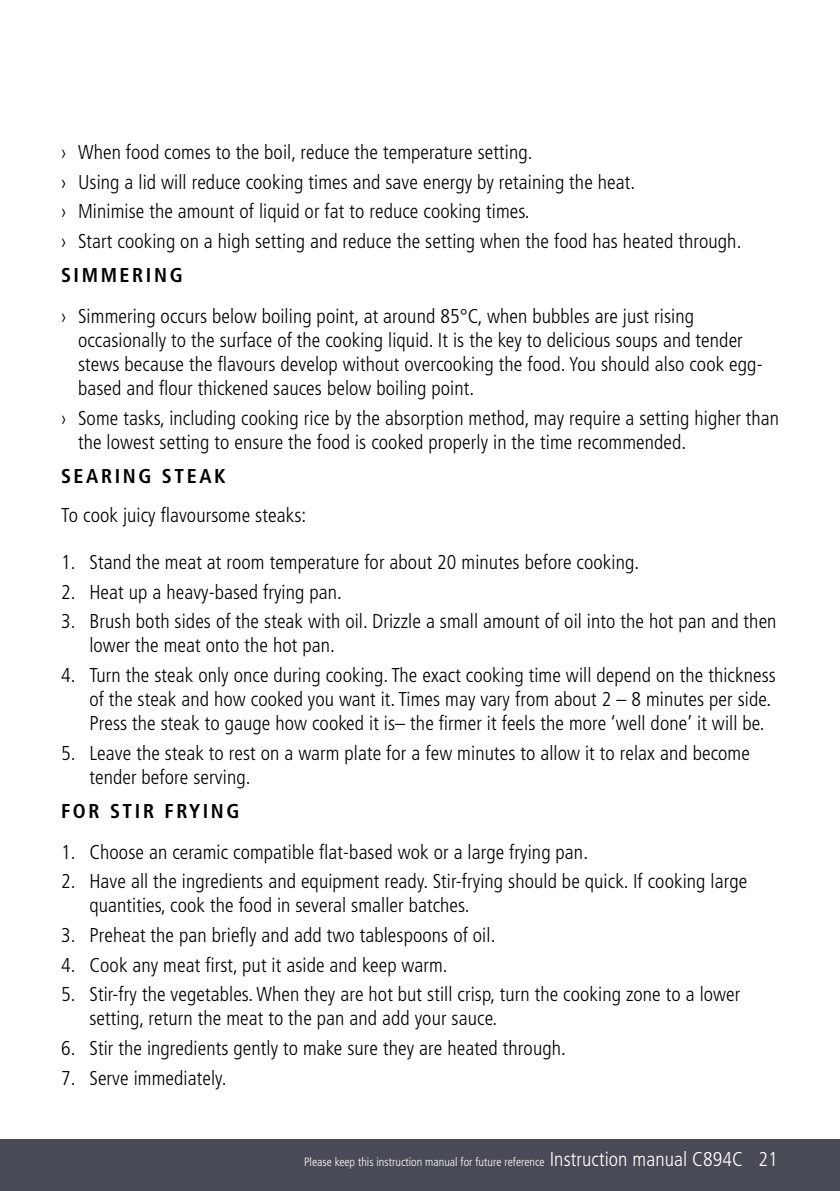
<style>
.page{position:relative;width:840px;height:1191px;background:#fff}
.page>*{position:absolute;margin:0;border:0;box-sizing:border-box;transform-origin:0 0}
.t1{font:300 condensed 20px/24px "Frutiger";letter-spacing:.005em;color:#000}
.t2{font:700 condensed 20px "Frutiger";letter-spacing:.13em;color:#000}
.t3{font:300 condensed 12px "Frutiger";color:#fff}
.s1{font-size:20px}
</style>
<div class="page">
<div style="left:0;top:1139px;width:839px;height:52px;background:#484b55"></div>
<p class="t1" style="left:61px;top:139px;width:681px;line-height:29.6px">› When food comes to the boil, reduce the temperature setting.<br>› Using a lid will reduce cooking times and save energy by retaining the heat.<br>› Minimise the amount of liquid or fat to reduce cooking times.<br>› Start cooking on a high setting and reduce the setting when the food has heated through.</p>
<p class="t2" style="left:61px;top:267px;width:123px">SIMMERING</p>
<p class="t1" style="left:78px;top:306px;width:685px;text-indent:-17px">› Simmering occurs below boiling point, at around 85°C, when bubbles are just rising occasionally to the surface of the cooking liquid. It is the key to delicious soups and tender stews because the flavours develop without overcooking the food. You should also cook egg&shy;based and flour thickened sauces below boiling point.</p>
<p class="t1" style="left:78px;top:407px;width:702px;text-indent:-17px">› Some tasks, including cooking rice by the absorption method, may require a setting higher than the lowest setting to ensure the food is cooked properly in the time recommended.</p>
<p class="t2" style="left:61px;top:467px;width:166px">SEARING STEAK</p>
<p class="t1" style="left:61px;top:505px;width:247px">To cook juicy flavoursome steaks:</p>
<p class="t1" style="left:61px;top:551px;width:579px">1. Stand the meat at room temperature for about 20 minutes before cooking.</p>
<p class="t1" style="left:61px;top:581px;width:282px">2. Heat up a heavy-based frying pan.</p>
<p class="t1" style="left:89px;top:611px;width:688px;text-indent:-28px">3. Brush both sides of the steak with oil. Drizzle a small amount of oil into the hot pan and then lower the meat onto the hot pan.</p>
<p class="t1" style="left:89px;top:664px;width:687px;text-indent:-28px">4. Turn the steak only once during cooking. The exact cooking time will depend on the thickness of the steak and how cooked you want it. Times may vary from about 2 – 8 minutes per side.<br>Press the steak to gauge how cooked it is– the firmer it feels the more ‘well done’ it will be.</p>
<p class="t1" style="left:89px;top:742px;width:661px;text-indent:-28px">5. Leave the steak to rest on a warm plate for a few minutes to allow it to relax and become tender before serving.</p>
<p class="t2" style="left:61px;top:802px;width:180px">FOR STIR FRYING</p>
<p class="t1" style="left:61px;top:841px;width:528px">1. Choose an ceramic compatible flat-based wok or a large frying pan.</p>
<p class="t1" style="left:89px;top:871px;width:659px;text-indent:-28px">2. Have all the ingredients and equipment ready. Stir-frying should be quick. If cooking large quantities, cook the food in several smaller batches.</p>
<p class="t1" style="left:61px;top:924px;width:435px">3. Preheat the pan briefly and add two tablespoons of oil.</p>
<p class="t1" style="left:61px;top:954px;width:388px">4. Cook any meat first, put it aside and keep warm.</p>
<p class="t1" style="left:89px;top:984px;width:652px;text-indent:-28px">5. Stir-fry the vegetables. When they are hot but still crisp, turn the cooking zone to a lower setting, return the meat to the pan and add your sauce.</p>
<p class="t1" style="left:61px;top:1037px;width:506px">6. Stir the ingredients gently to make sure they are heated through.</p>
<p class="t1" style="left:61px;top:1067px;width:167px">7. Serve immediately.</p>
<p class="t3" style="left:304px;top:1156px;width:475px">Please keep this instruction manual for future reference <span class="s1">Instruction manual C894C 21</span></p>
</div>
